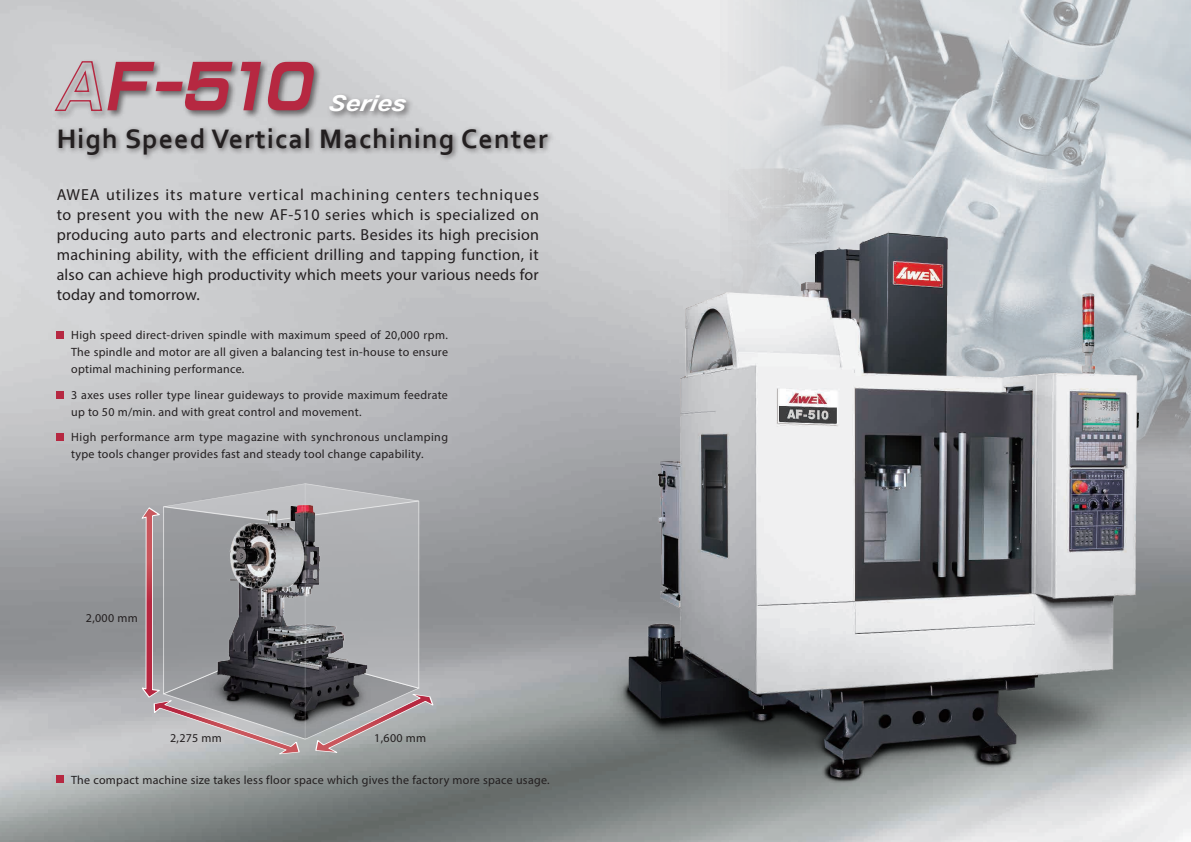
<style>
.page{position:relative;width:1191px;height:842px;background:#fff}
.page>*{position:absolute;margin:0;border:0;box-sizing:border-box;transform-origin:0 0}
.t1{font:italic 59.3px "AR Gothic 2 Ultra Distended";color:#b62841;scale:.9 1}
.t2{font:700 28px "Corbel";letter-spacing:.04em;color:#231f20}
.t3{font:italic 700 22px "Arial";color:#fff;scale:1.18 1}
.t4{font:16px/20px "Myriad Pro";letter-spacing:.01em;color:#231f20;text-align:justify}
.t5{font:12px/17px "Myriad Pro";letter-spacing:.025em;color:#231f20}
</style>
<div class="page">
<img style="left:0;top:0;width:1191px;height:842px">
<img style="left:716px;top:0;width:475px;height:578px">
<div style="left:55px;top:124px;width:500px;height:38px;background:#231f20;opacity:.6"></div>
<div style="left:327px;top:92px;width:87px;height:27px;background:#231f20;opacity:.6"></div>
<div style="left:53px;top:59px;width:269px;height:60px;background:#231f20;opacity:.6"></div>
<svg style="left:53px;top:60px;width:59px;height:52px"></svg>
<svg style="left:128px;top:467px;width:333px;height:292px"></svg>
<div style="left:57px;top:332px;width:7px;height:7px;background:#b62841"></div>
<div style="left:57px;top:434px;width:7px;height:7px;background:#b62841"></div>
<div style="left:57px;top:775px;width:7px;height:8px;background:#b62841"></div>
<div style="left:57px;top:391px;width:7px;height:7px;background:#b62841"></div>
<img style="left:203px;top:501px;width:182px;height:227px">
<img style="left:578px;top:187px;width:596px;height:651px">
<hr style="left:305px;top:484px;width:1px;height:255px;background:#fff">
<h1 class="t1" style="left:102px;top:59px;width:245px">F-510</h1>
<h3 class="t3" style="left:327px;top:89px;width:72px">Series</h3>
<h2 class="t2" style="left:57px;top:121px;width:492px">High Speed Vertical Machining Center</h2>
<p class="t4" style="left:57px;top:185px;width:484px">AWEA utilizes its mature vertical machining centers techniques to present you with the new AF-510 series which is specialized on producing auto parts and electronic parts. Besides its high precision machining ability, with the efficient drilling and tapping function, it also can achieve high productivity which meets your various needs for today and tomorrow.</p>
<p class="t5" style="left:71px;top:327px;width:378px;text-align:justify">High speed direct-driven spindle with maximum speed of 20,000 rpm.<br>The spindle and motor are all given a balancing test in-house to ensure optimal machining performance.</p>
<p class="t5" style="left:71px;top:386px;width:378px">3 axes uses roller type linear guideways to provide maximum feedrate up to 50 m/min. and with great control and movement.</p>
<p class="t5" style="left:71px;top:429px;width:378px">High performance arm type magazine with synchronous unclamping type tools changer provides fast and steady tool change capability.</p>
<p class="t5" style="left:86px;top:609px;width:53px">2,000 mm</p>
<p class="t5" style="left:170px;top:730px;width:53px">2,275 mm</p>
<p class="t5" style="left:374px;top:730px;width:53px">1,600 mm</p>
<p class="t5" style="left:71px;top:771px;width:480px">The compact machine size takes less floor space which gives the factory more space usage.</p>
</div>
